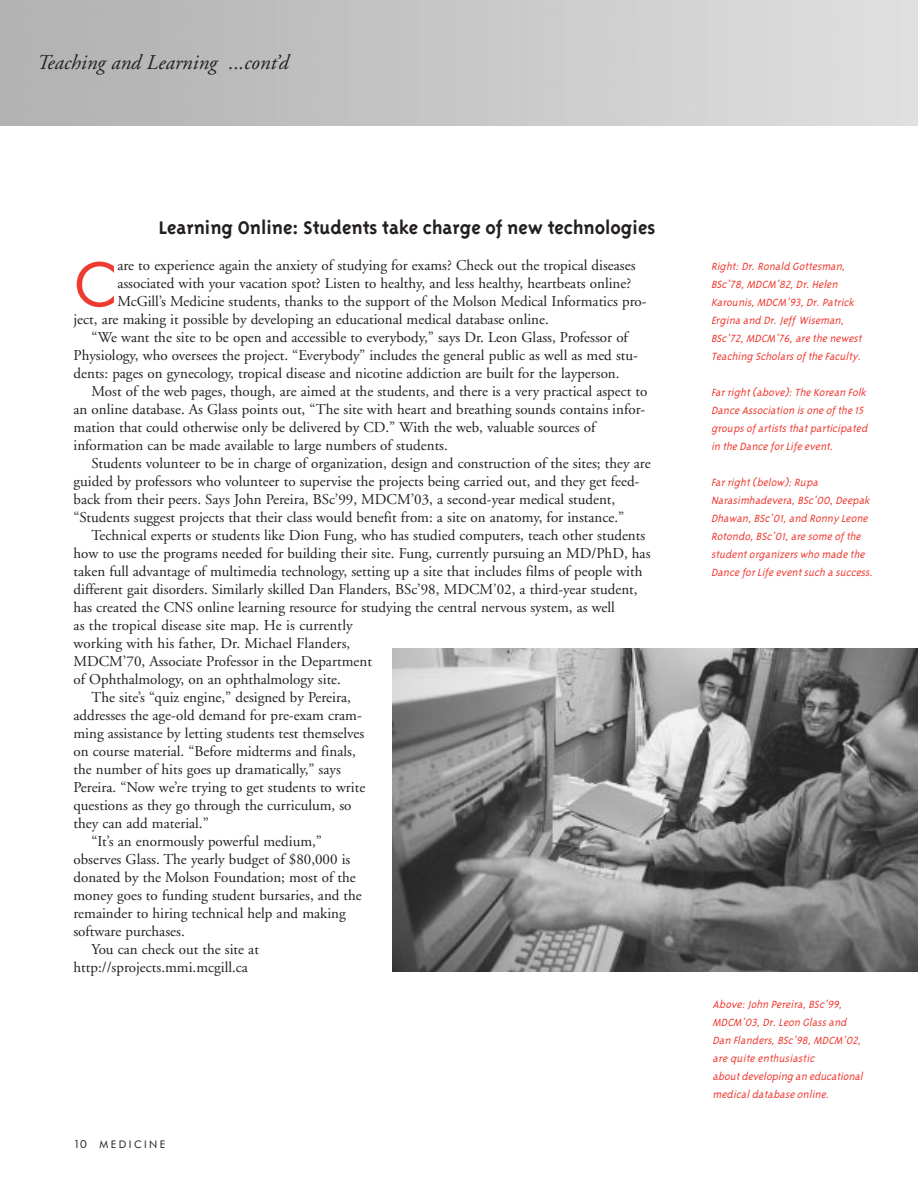
<style>
.page{position:relative;width:918px;height:1188px;background:#fff}
.page>*{position:absolute;margin:0;border:0;box-sizing:border-box;transform-origin:0 0}
.t1{font:60.75px "Futura BT";color:#ee3b32}
.t2{font:21px "Triplex Bold Lining";color:#231f20}
.t3{font:italic 21px "Adobe Garamond";color:#231f20}
.t4{font:15px "Adobe Garamond";color:#231f20}
.t5{font:italic 12px/18px "Triplex Light Lining";color:#ee3b32}
.t6{font:10.5px "Futura BT";letter-spacing:.235em;color:#231f20}
.s1{font-family:"Futura"}
</style>
<div class="page">
<img style="left:392px;top:648px;width:526px;height:324px">
<h2 class="t3" style="left:36px;top:54px;width:253px">Teaching and Learning ...cont’d</h2>
<h2 class="t2" style="left:159px;top:219px;width:498px">Learning Online: Students take charge of new technologies</h2>
<h1 class="t1" style="left:74px;top:258px;width:46px">C</h1>
<p class="t4" style="left:117px;top:259px;width:520px">are to experience again the anxiety of studying for exams? Check out the tropical diseases</p>
<p class="t4" style="left:117px;top:277px;width:515px">associated with your vacation spot? Listen to healthy, and less healthy, heartbeats online?</p>
<p class="t4" style="left:117px;top:295px;width:531px">McGill’s Medicine students, thanks to the support of the Molson Medical Informatics pro-</p>
<p class="t4" style="left:74px;top:313px;width:477px">ject, are making it possible by developing an educational medical database online.</p>
<p class="t4" style="left:92px;top:331px;width:538px">“We want the site to be open and accessible to everybody,” says Dr. Leon Glass, Professor of</p>
<p class="t4" style="left:74px;top:349px;width:566px">Physiology, who oversees the project. “Everybody” includes the general public as well as med stu-</p>
<p class="t4" style="left:74px;top:367px;width:548px">dents: pages on gynecology, tropical disease and nicotine addiction are built for the layperson.</p>
<p class="t4" style="left:92px;top:385px;width:557px">Most of the web pages, though, are aimed at the students, and there is a very practical aspect to</p>
<p class="t4" style="left:74px;top:403px;width:573px">an online database. As Glass points out, “The site with heart and breathing sounds contains infor-</p>
<p class="t4" style="left:74px;top:421px;width:523px">mation that could otherwise only be delivered by CD.” With the web, valuable sources of</p>
<p class="t4" style="left:74px;top:439px;width:376px">information can be made available to large numbers of students.</p>
<p class="t4" style="left:92px;top:457px;width:561px">Students volunteer to be in charge of organization, design and construction of the sites; they are</p>
<p class="t4" style="left:74px;top:475px;width:567px">guided by professors who volunteer to supervise the projects being carried out, and they get feed-</p>
<p class="t4" style="left:74px;top:493px;width:543px">back from their peers. Says John Pereira, BSc’99, MDCM’03, a second-year medical student,</p>
<p class="t4" style="left:74px;top:511px;width:552px">“Students suggest projects that their class would benefit from: a site on anatomy, for instance.”</p>
<p class="t4" style="left:92px;top:529px;width:555px">Technical experts or students like Dion Fung, who has studied computers, teach other students</p>
<p class="t4" style="left:74px;top:547px;width:579px">how to use the programs needed for building their site. Fung, currently pursuing an MD/PhD, has</p>
<p class="t4" style="left:74px;top:565px;width:570px">taken full advantage of multimedia technology, setting up a site that includes films of people with</p>
<p class="t4" style="left:74px;top:583px;width:566px">different gait disorders. Similarly skilled Dan Flanders, BSc’98, MDCM’02, a third-year student,</p>
<p class="t4" style="left:73px;top:601px;width:543px">has created the CNS online learning resource for studying the central nervous system, as well</p>
<p class="t4" style="left:74px;top:619px;width:281px">as the tropical disease site map. He is currently</p>
<p class="t4" style="left:73px;top:637px;width:278px">working with his father, Dr. Michael Flanders,</p>
<p class="t4" style="left:73px;top:655px;width:300px">MDCM’70, Associate Professor in the Department</p>
<p class="t4" style="left:73px;top:673px;width:269px">of Ophthalmology, on an ophthalmology site.</p>
<p class="t4" style="left:91px;top:691px;width:261px">The site’s “quiz engine,” designed by Pereira,</p>
<p class="t4" style="left:73px;top:709px;width:290px">addresses the age-old demand for pre-exam cram-</p>
<p class="t4" style="left:73px;top:727px;width:292px">ming assistance by letting students test themselves</p>
<p class="t4" style="left:74px;top:745px;width:284px">on course material. “Before midterms and finals,</p>
<p class="t4" style="left:74px;top:763px;width:269px">the number of hits goes up dramatically,” says</p>
<p class="t4" style="left:74px;top:781px;width:293px">Pereira. “Now we’re trying to get students to write</p>
<p class="t4" style="left:73px;top:799px;width:280px">questions as they go through the curriculum, so</p>
<p class="t4" style="left:73px;top:817px;width:137px">they can add material.”</p>
<p class="t4" style="left:91px;top:835px;width:232px">“It’s an enormously powerful medium,”</p>
<p class="t4" style="left:73px;top:853px;width:278px">observes Glass. The yearly budget of $80,000 is</p>
<p class="t4" style="left:73px;top:871px;width:284px">donated by the Molson Foundation; most of the</p>
<p class="t4" style="left:73px;top:889px;width:290px">money goes to funding student bursaries, and the</p>
<p class="t4" style="left:73px;top:907px;width:274px">remainder to hiring technical help and making</p>
<p class="t4" style="left:73px;top:925px;width:113px">software purchases.</p>
<p class="t4" style="left:91px;top:943px;width:169px">You can check out the site at</p>
<p class="t4" style="left:73px;top:961px;width:176px">http://sprojects.mmi.mcgill.ca</p>
<p class="t6" style="left:74px;top:1140px;width:93px"><span class="s1">10</span> MEDICINE</p>
<p class="t5" style="left:711px;top:258px;width:154px">Right:Dr.Ronald Gottesman,<br>BSc’78,MDCM’82,Dr.Helen<br>Karounis,MDCM’93,Dr.Patrick<br>Ergina and Dr.Jeff Wiseman,<br>BSc’72,MDCM’76,are the newest<br>Teaching Scholars ofthe Faculty.</p>
<p class="t5" style="left:711px;top:384px;width:160px">Farright(above):The Korean Folk<br>Dance Association is one ofthe 15 groups ofartists thatparticipated in the Dance forLife event.</p>
<p class="t5" style="left:711px;top:474px;width:166px">Farright(below):Rupa<br>Narasimhadevera,BSc’00,Deepak<br>Dhawan,BSc’01,and Ronny Leone<br>Rotondo,BSc’01,are some ofthe studentorganizers who made the<br>Dance forLife eventsuch a success.</p>
<p class="t5" style="left:713px;top:996px;width:154px">Above:John Pereira,BSc’99,<br>MDCM’03,Dr.Leon Glass and<br>Dan Flanders,BSc’98,MDCM’02, are quite enthusiastic aboutdeveloping an educational medicaldatabase online.</p>
</div>
